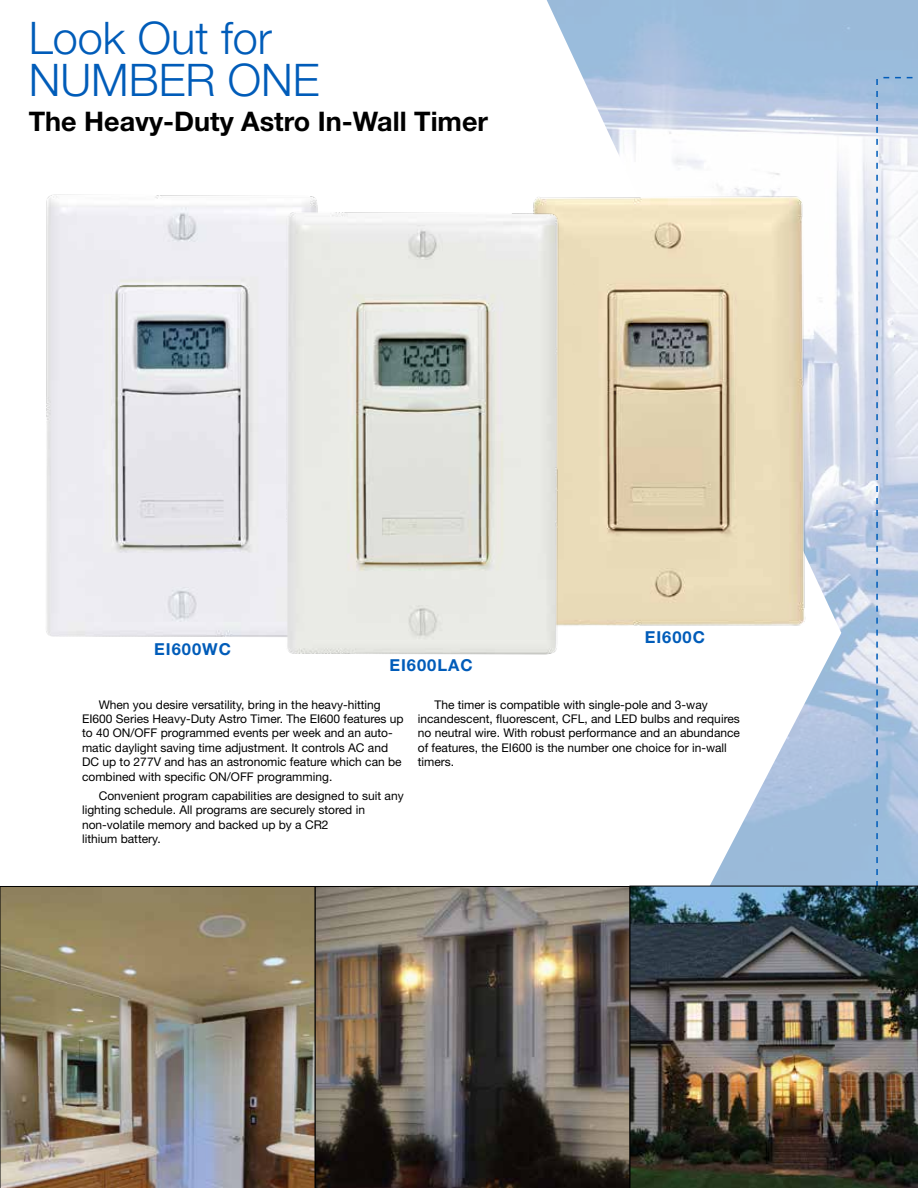
<style>
.page{position:relative;width:918px;height:1188px;background:#fff}
.page>*{position:absolute;margin:0;border:0;box-sizing:border-box;transform-origin:0 0}
.t1{font:300 45px/42px "Helvetica Neue LT Std";color:#005cb9}
.t2{font:700 27px "Helvetica Neue LT Std";color:#000}
.t3{font:700 16.5px "Helvetica Neue LT Std";letter-spacing:.06em;color:#005cb9}
.t4{font:12px/14.4px "Helvetica Neue LT Std";color:#000}
</style>
<div class="page">
<img style="left:546px;top:0;width:372px;height:886px">
<img style="left:315px;top:886px;width:315px;height:302px">
<img style="left:0;top:886px;width:315px;height:302px">
<img style="left:630px;top:886px;width:288px;height:302px">
<img style="left:46px;top:194px;width:272px;height:443px">
<img style="left:533px;top:188px;width:318px;height:447px">
<img style="left:263px;top:208px;width:314px;height:448px">
<svg style="left:876px;top:77px;width:42px;height:954px;background:#afbccb"></svg>
<h1 class="t1" style="left:29px;top:16px;width:292px">Look Out for<br>NUMBER ONE</h1>
<h2 class="t2" style="left:29px;top:105px;width:461px">The Heavy-Duty Astro In-Wall Timer</h2>
<h3 class="t3" style="left:154px;top:639px;width:78px">EI600WC</h3>
<h3 class="t3" style="left:389px;top:655px;width:85px">EI600LAC</h3>
<h3 class="t3" style="left:645px;top:627px;width:62px">EI600C</h3>
<p class="t4" style="left:82px;top:697px;width:323px;text-indent:17px">When you desire versatility, bring in the heavy-hitting EI600 Series Heavy-Duty Astro Timer. The EI600 features up to 40 ON/OFF programmed events per week and an auto&shy;matic daylight saving time adjustment. It controls AC and DC up to 277V and has an astronomic feature which can be combined with specific ON/OFF programming.</p>
<p class="t4" style="left:82px;top:788px;width:323px;text-indent:17px">Convenient program capabilities are designed to suit any lighting schedule. All programs are securely stored in non-volatile memory and backed up by a CR2<br>lithium battery.</p>
<p class="t4" style="left:418px;top:697px;width:324px;text-indent:17px">The timer is compatible with single-pole and 3-way incandescent, fluorescent, CFL, and LED bulbs and requires no neutral wire. With robust performance and an abundance of features, the EI600 is the number one choice for in-wall timers.</p>
</div>
